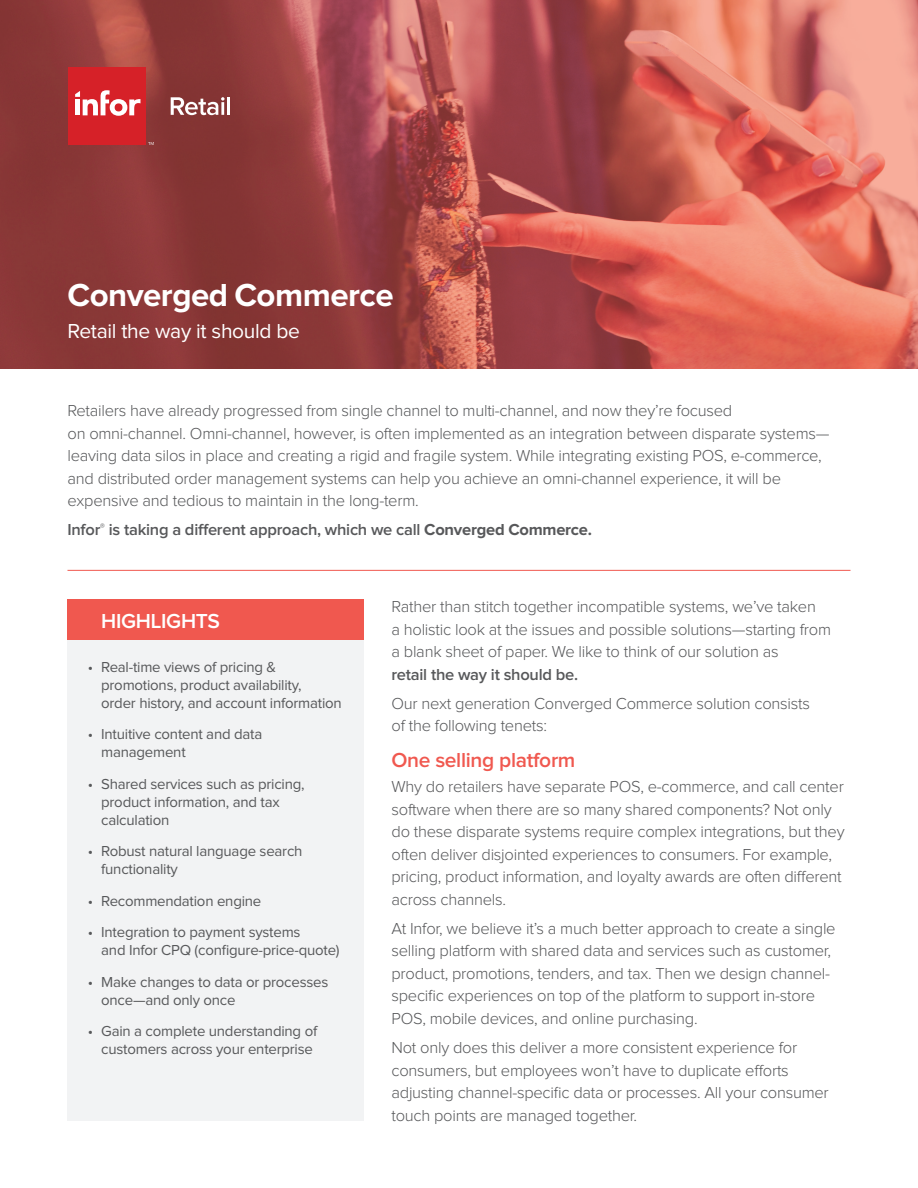
<style>
.page{position:relative;width:918px;height:1188px;background:#fff}
.page>*{position:absolute;margin:0;border:0;box-sizing:border-box;transform-origin:0 0}
.t1{font:700 33px "Proxima Nova";letter-spacing:-.015em;color:#fff}
.t2{font:21px "Proxima Nova";letter-spacing:-.015em;color:#fff}
.body_title{font:600 21px "Proxima Nova";letter-spacing:-.015em;color:#f0584f}
.t3{font:600 21px "Proxima Nova";letter-spacing:-.015em;color:#fff}
.body{font:300 16.5px/22.5px "Proxima Nova";letter-spacing:-.015em;color:#57585a}
.body-2{font:600 16.5px "Proxima Nova";letter-spacing:-.015em;color:#57585a}
.t4{font:15px/18px "Proxima Nova";letter-spacing:-.015em;color:#57585a}
.s1{font-weight:700}
.s2{font-weight:600}
</style>
<div class="page">
<div style="left:68px;top:599px;width:296px;height:41px;background:#f0584f"></div>
<div style="left:68px;top:640px;width:296px;height:480px;background:#f2f3f4"></div>
<img style="left:0;top:0;width:918px;height:368px">
<svg style="left:171px;top:97px;width:54px;height:18px"></svg>
<hr style="left:227px;top:97px;width:3px;height:18px;background:#fff">
<svg style="left:148px;top:142px;width:6px;height:3px"></svg>
<div style="left:68px;top:68px;width:78px;height:77px;background:#d62128"></div>
<svg style="left:75px;top:90px;width:65px;height:26px"></svg>
<hr style="left:68px;top:570px;width:782px;height:1px;background:#f0584f">
<p class="t1" style="left:68px;top:280px;width:328px">Converged Commerce</p>
<p class="t2" style="left:68px;top:321px;width:234px">Retail the way it should be</p>
<p class="body" style="left:68px;top:400px;width:764px">Retailers have already progressed from single channel to multi-channel, and now they’re focused<br>on omni-channel. Omni-channel, however, is often implemented as an integration between disparate systems— leaving data silos in place and creating a rigid and fragile system. While integrating existing POS, e-commerce, and distributed order management systems can help you achieve an omni-channel experience, it will be expensive and tedious to maintain in the long-term.</p>
<p class="body-2" style="left:68px;top:522px;width:526px">Infor<sup>®</sup> is taking a different approach, which we call <span class="s1">Converged Commerce.</span></p>
<p class="t3" style="left:101px;top:611px;width:120px">HIGHLIGHTS</p>
<p class="t4" style="left:101px;top:658px;width:242px;text-indent:-14px">• Real-time views of pricing &amp; promotions, product availability,<br>order history, and account information</p>
<p class="t4" style="left:101px;top:726px;width:163px;text-indent:-14px">• Intuitive content and data management</p>
<p class="t4" style="left:101px;top:775px;width:205px;text-indent:-14px">• Shared services such as pricing, product information, and tax calculation</p>
<p class="t4" style="left:101px;top:843px;width:203px;text-indent:-14px">• Robust natural language search functionality</p>
<p class="t4" style="left:88px;top:892px;width:175px">• Recommendation engine</p>
<p class="t4" style="left:101px;top:924px;width:240px;text-indent:-14px">• Integration to payment systems<br>and Infor CPQ (configure-price-quote)</p>
<p class="t4" style="left:101px;top:973px;width:229px;text-indent:-14px">• Make changes to data or processes once—and only once</p>
<p class="t4" style="left:88px;top:1023px;width:231px;text-align:right">• Gain a complete understanding of customers across your enterprise</p>
<p class="body" style="left:392px;top:596px;width:441px">Rather than stitch together incompatible systems, we’ve taken<br>a holistic look at the issues and possible solutions—starting from a blank sheet of paper. We like to think of our solution as<br><span class="s2">retail the way it should be.</span></p>
<p class="body" style="left:392px;top:693px;width:420px">Our next generation Converged Commerce solution consists of the following tenets:</p>
<p class="body_title" style="left:392px;top:751px;width:186px">One selling platform</p>
<p class="body" style="left:392px;top:776px;width:455px">Why do retailers have separate POS, e-commerce, and call center software when there are so many shared components? Not only do these disparate systems require complex integrations, but they often deliver disjointed experiences to consumers. For example, pricing, product information, and loyalty awards are often different across channels.</p>
<p class="body" style="left:392px;top:918px;width:446px">At Infor, we believe it’s a much better approach to create a single selling platform with shared data and services such as customer, product, promotions, tenders, and tax. Then we design channel&shy;specific experiences on top of the platform to support in-store POS, mobile devices, and online purchasing.</p>
<p class="body" style="left:392px;top:1037px;width:439px">Not only does this deliver a more consistent experience for consumers, but employees won’t have to duplicate efforts adjusting channel-specific data or processes. All your consumer touch points are managed together.</p>
</div>
